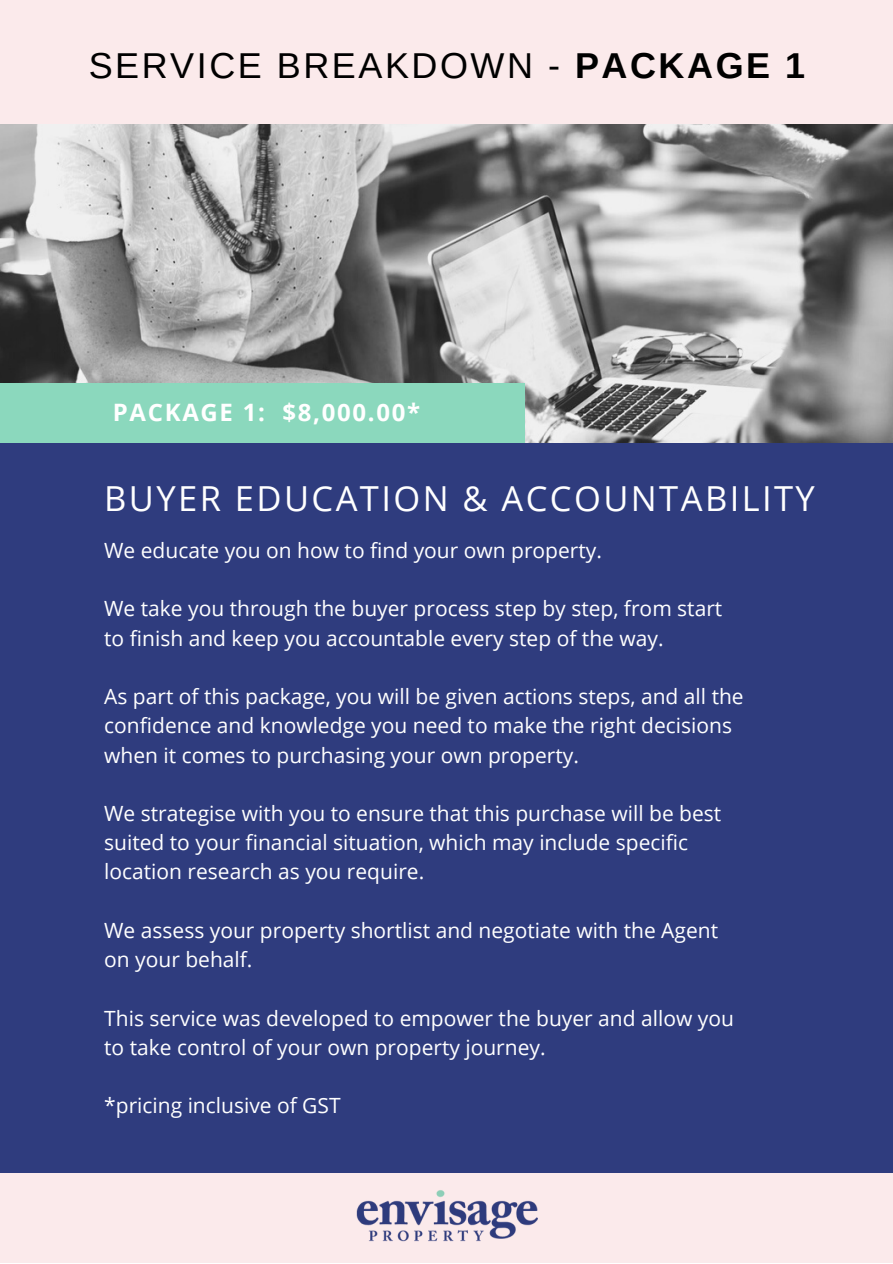
<style>
.page{position:relative;width:893px;height:1264px;background:#fff}
.page>*{position:absolute;margin:0;border:0;box-sizing:border-box;transform-origin:0 0}
.t1{font:36px "Arimo";letter-spacing:.07em;color:#000}
.t2{font:34.5px "Open Sans";letter-spacing:.07em;color:#fff}
.t3{font:700 24px "Open Sans";letter-spacing:.07em;color:#fff}
.t4{font:21px/29.2px "Open Sans";color:#fff}
.s1{font-weight:700}
</style>
<div class="page">
<div style="left:0;top:0;width:892px;height:1262px;background:#2f3c7e"></div>
<img style="left:0;top:124px;width:892px;height:318px">
<div style="left:0;top:0;width:892px;height:124px;background:#fbeaeb"></div>
<div style="left:0;top:1173px;width:892px;height:89px;background:#fbeaeb"></div>
<div style="left:0;top:383px;width:524px;height:59px;background:#8bd8bd"></div>
<img style="left:356px;top:1190px;width:182px;height:52px">
<p class="t1" style="left:89px;top:45px;width:718px">SERVICE BREAKDOWN - <span class="s1">PACKAGE 1</span></p>
<p class="t3" style="left:113px;top:395px;width:309px">PACKAGE 1: $8,000.00*</p>
<p class="t2" style="left:104px;top:474px;width:712px">BUYER EDUCATION &amp; ACCOUNTABILITY</p>
<p class="t4" style="left:104px;top:535px;width:499px">We educate you on how to find your own property.</p>
<p class="t4" style="left:104px;top:593px;width:619px">We take you through the buyer process step by step, from start to finish and keep you accountable every step of the way.</p>
<p class="t4" style="left:104px;top:681px;width:641px">As part of this package, you will be given actions steps, and all the confidence and knowledge you need to make the right decisions when it comes to purchasing your own property.</p>
<p class="t4" style="left:104px;top:798px;width:618px">We strategise with you to ensure that this purchase will be best suited to your financial situation, which may include specific location research as you require.</p>
<p class="t4" style="left:104px;top:915px;width:615px">We assess your property shortlist and negotiate with the Agent on your behalf.</p>
<p class="t4" style="left:104px;top:1002px;width:631px">This service was developed to empower the buyer and allow you to take control of your own property journey.</p>
<p class="t4" style="left:104px;top:1090px;width:238px">*pricing inclusive of GST</p>
</div>
